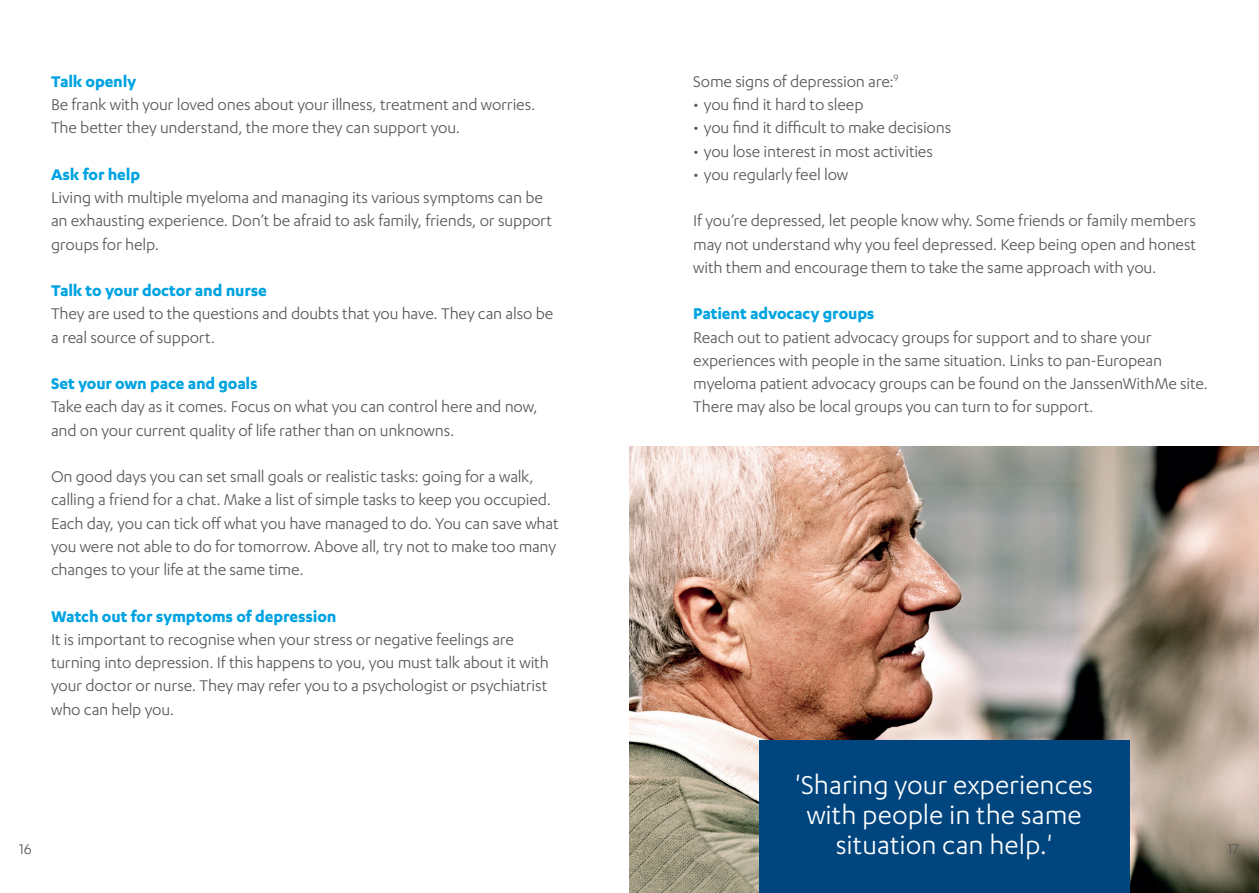
<style>
.page{position:relative;width:1259px;height:893px;background:#fff}
.page>*{position:absolute;margin:0;border:0;box-sizing:border-box;transform-origin:0 0}
.t1{font:30px/30px "Karbon";color:#fff;text-align:center}
.Body_copy_12pt_80__b{font:18px/23.2px "Karbon";letter-spacing:-.01em;color:#57585a}
.Level_1_heading{font:18px/23.2px "Karbon";letter-spacing:-.01em;color:#57585a;text-align:justify}
.Level_1_heading-2{font:700 18px "Karbon";letter-spacing:-.01em;color:#00a3e1}
.t2{font:16.5px "Karbon";color:#57585a}
</style>
<div class="page">
<img style="left:629px;top:446px;width:630px;height:447px">
<div style="left:759px;top:740px;width:370px;height:153px;background:#01457f"></div>
<p class="Level_1_heading-2" style="left:51px;top:71px;width:87px">Talk openly</p>
<p class="Body_copy_12pt_80__b" style="left:51px;top:93px;width:486px">Be frank with your loved ones about your illness, treatment and worries.<br>The better they understand, the more they can support you.</p>
<p class="Level_1_heading-2" style="left:51px;top:164px;width:91px">Ask for help</p>
<p class="Body_copy_12pt_80__b" style="left:51px;top:186px;width:503px">Living with multiple myeloma and managing its various symptoms can be an exhausting experience. Don’t be afraid to ask family, friends, or support groups for help.</p>
<p class="Level_1_heading-2" style="left:51px;top:280px;width:217px">Talk to your doctor and nurse</p>
<p class="Body_copy_12pt_80__b" style="left:51px;top:302px;width:504px">They are used to the questions and doubts that you have. They can also be a real source of support.</p>
<p class="Level_1_heading-2" style="left:51px;top:373px;width:208px">Set your own pace and goals</p>
<p class="Body_copy_12pt_80__b" style="left:51px;top:395px;width:488px">Take each day as it comes. Focus on what you can control here and now, and on your current quality of life rather than on unknowns.</p>
<p class="Body_copy_12pt_80__b" style="left:51px;top:465px;width:509px">On good days you can set small goals or realistic tasks: going for a walk, calling a friend for a chat. Make a list of simple tasks to keep you occupied.<br>Each day, you can tick off what you have managed to do. You can save what you were not able to do for tomorrow. Above all, try not to make too many changes to your life at the same time.</p>
<p class="Level_1_heading-2" style="left:51px;top:606px;width:287px">Watch out for symptoms of depression</p>
<p class="Body_copy_12pt_80__b" style="left:51px;top:627px;width:499px">It is important to recognise when your stress or negative feelings are turning into depression. If this happens to you, you must talk about it with your doctor or nurse. They may refer you to a psychologist or psychiatrist who can help you.</p>
<p class="t2" style="left:19px;top:840px;width:14px">16</p>
<p class="Level_1_heading" style="left:693px;top:69px;width:207px">Some signs of depression are:<sup>9</sup></p>
<p class="Body_copy_12pt_80__b" style="left:693px;top:93px;width:172px">• you find it hard to sleep</p>
<p class="Body_copy_12pt_80__b" style="left:693px;top:116px;width:259px">• you fi nd it difficult to make decisions</p>
<p class="Body_copy_12pt_80__b" style="left:693px;top:139px;width:241px">• you lose interest in most activities</p>
<p class="Body_copy_12pt_80__b" style="left:693px;top:162px;width:156px">• you regularly feel low</p>
<p class="Level_1_heading" style="left:693px;top:209px;width:504px">If you’re depressed, let people know why. Some friends or family members may not understand why you feel depressed. Keep being open and honest with them and encourage them to take the same approach with you.</p>
<p class="Level_1_heading-2" style="left:693px;top:304px;width:183px">Patient advocacy groups</p>
<p class="Level_1_heading" style="left:693px;top:325px;width:516px;text-align:left">Reach out to patient advocacy groups for support and to share your experiences with people in the same situation. Links to pan-European myeloma patient advocacy groups can be found on the JanssenWithMe site.<br>There may also be local groups you can turn to for support.</p>
<p class="t1" style="left:795px;top:769px;width:300px">'Sharing your experiences with people in the same situation can help.'</p>
<p class="t2" style="left:1227px;top:840px;width:13px">17</p>
</div>
